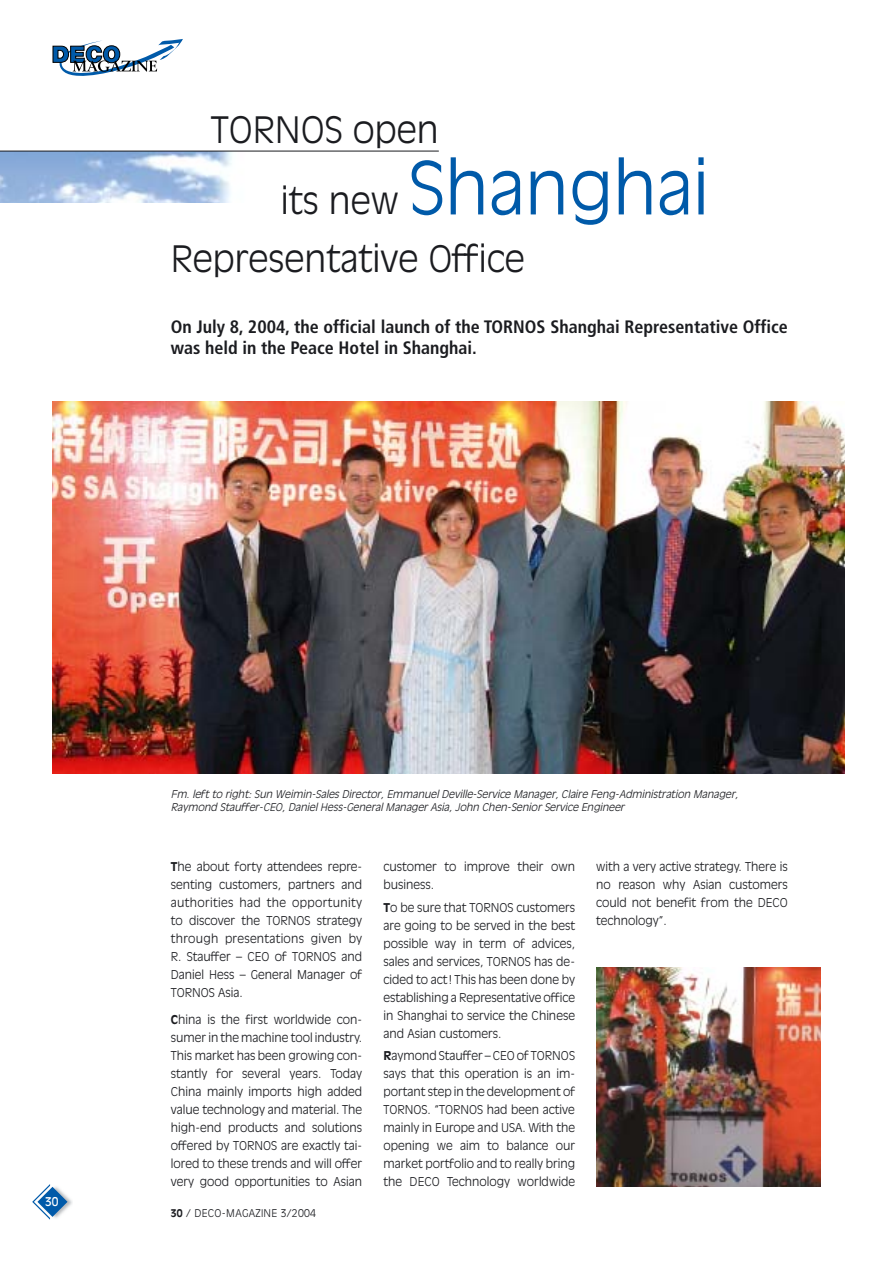
<style>
.page{position:relative;width:893px;height:1263px;background:#fff}
.page>*{position:absolute;margin:0;border:0;box-sizing:border-box;transform-origin:0 0}
.t1{font:300 72px "Antique Olive";color:#005aa9}
.t2{font:300 36px "Antique Olive";color:#1b1c20}
.t3{font:700 condensed 18px/21px "Frutiger";color:#1b1c20}
.t4{font:300 12px/18px "Antique Olive";color:#1b1c20;text-align:justify}
.t5{font:12px "Antique Olive";color:#fff}
.t6{font:italic 300 10.5px/13.5px "Antique Olive";color:#1b1c20}
.t7{font:300 10.5px "Antique Olive";letter-spacing:.03em;color:#1b1c20}
.s1{font-size:36px;color:#1b1c20}
.s2{font-weight:700}
</style>
<div class="page">
<img style="left:68px;top:1197px;width:4px;height:11px">
<svg style="left:32px;top:1184px;width:36px;height:36px"></svg>
<svg style="left:52px;top:39px;width:131px;height:37px"></svg>
<img style="left:0;top:152px;width:232px;height:50px">
<hr style="left:0;top:151px;width:439px;height:1px;background:#1b1c20">
<img style="left:53px;top:402px;width:791px;height:372px">
<img style="left:596px;top:967px;width:224px;height:219px">
<h2 class="t2" style="left:211px;top:114px;width:229px">TORNOS open</h2>
<h1 class="t1" style="left:281px;top:157px;width:429px"><span class="s1">its new</span> Shanghai</h1>
<h2 class="t2" style="left:171px;top:244px;width:355px">Representative Office</h2>
<h3 class="t3" style="left:171px;top:317px;width:618px">On July 8, 2004, the official launch of the TORNOS Shanghai Representative Office was held in the Peace Hotel in Shanghai.</h3>
<p class="t5" style="left:45px;top:1197px;width:15px">30</p>
<p class="t6" style="left:171px;top:787px;width:571px">Fm. left to right: Sun Weimin-Sales Director, Emmanuel Deville-Service Manager, Claire Feng-Administration Manager,<br>Raymond Stauffer-CEO, Daniel Hess-General Manager Asia, John Chen-Senior Service Engineer</p>
<p class="t4" style="left:171px;top:859px;width:193px"><span class="s2">T</span>he about forty attendees repre&shy;senting customers, partners and authorities had the opportunity to discover the TORNOS strategy through presentations given by R. Stauffer – CEO of TORNOS and Daniel Hess – General Manager of TORNOS Asia.</p>
<p class="t4" style="left:171px;top:1011px;width:193px"><span class="s2">C</span>hina is the first worldwide con&shy;sumer in the machine tool industry.<br>This market has been growing con&shy;stantly for several years. Today China mainly imports high added value technology and material. The high-end products and solutions offered by TORNOS are exactly tai&shy;lored to these trends and will offer very good opportunities to Asian</p>
<p class="t7" style="left:171px;top:1208px;width:147px"><span class="s2">30</span> / DECO-MAGAZINE 3/2004</p>
<p class="t4" style="left:383px;top:859px;width:193px">customer to improve their own business.</p>
<p class="t4" style="left:383px;top:899px;width:193px"><span class="s2">T</span>o be sure that TORNOS customers are going to be served in the best possible way in term of advices, sales and services, TORNOS has de&shy;cided to act! This has been done by establishing a Representative office in Shanghai to service the Chinese and Asian customers.</p>
<p class="t4" style="left:383px;top:1047px;width:193px"><span class="s2">R</span>aymond Stauffer – CEO of TORNOS says that this operation is an im&shy;portant step in the development of TORNOS. “TORNOS had been active mainly in Europe and USA. With the opening we aim to balance our market portfolio and to really bring the DECO Technology worldwide</p>
<p class="t4" style="left:596px;top:859px;width:193px">with a very active strategy. There is no reason why Asian customers could not benefit from the DECO technology”.</p>
</div>
